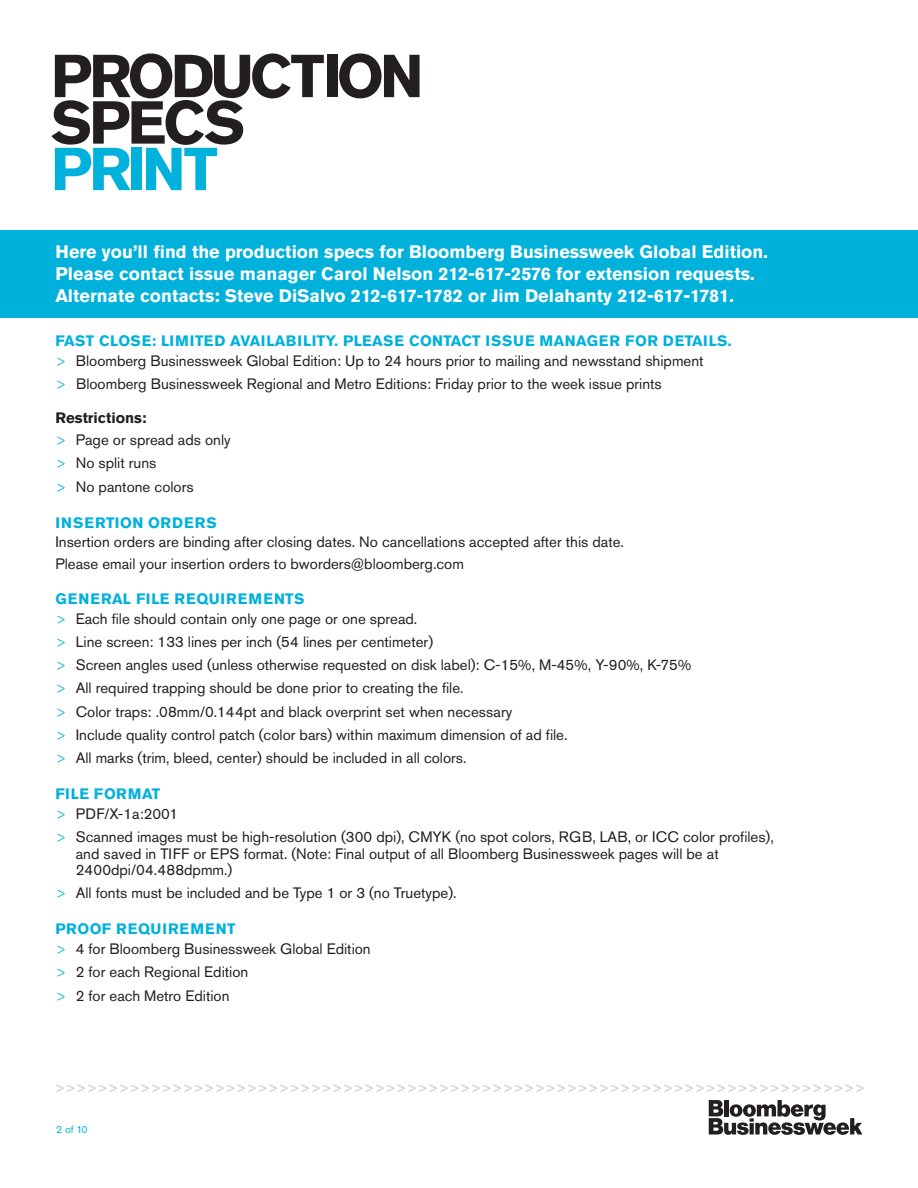
<style>
.page{position:relative;width:918px;height:1188px;background:#fff}
.page>*{position:absolute;margin:0;border:0;box-sizing:border-box;transform-origin:0 0}
.t1{font:700 60px "Akzidenz Grotesk Std";letter-spacing:-.07em;color:#231f20}
.t2{font:700 60px "Akzidenz Grotesk Std";letter-spacing:-.05em;color:#231f20}
.t3{font:700 60px "Akzidenz Grotesk Std";letter-spacing:-.06em;color:#00b1dc}
.TEXT_01{font:700 18px "Akzidenz Grotesk Std";color:#fff}
.TEXT_W_BULLECTS{font:15px/16.5px "Akzidenz Grotesk Std";color:#231f20}
.TEXT_01-2{font:15px "Akzidenz Grotesk Std";color:#231f20}
.SUBTILE_01{font:700 15px "Akzidenz Grotesk Std";letter-spacing:.025em;color:#00b1dc}
.SUBTILE_01-2{font:700 15px "Akzidenz Grotesk Std";letter-spacing:.065em;color:#00b1dc}
.SUBTILE_01-3{font:700 15px "Akzidenz Grotesk Std";letter-spacing:.055em;color:#00b1dc}
.TEXT_01-3{font:700 15px "Akzidenz Grotesk Std";color:#231f20}
.t4{font:10.5px "Akzidenz Grotesk BE";color:#babbbe}
.TEXT_01-4{font:10.5px "Akzidenz Grotesk Std";color:#00b1dc}
.s1{font-weight:300;color:#00b1dc}
</style>
<div class="page">
<svg style="left:709px;top:1100px;width:154px;height:35px"></svg>
<div style="left:0;top:231px;width:918px;height:87px;background:#00b1dc"></div>
<p class="t1" style="left:51px;top:42px;width:374px">PRODUCTION</p>
<p class="t2" style="left:51px;top:88px;width:196px">SPECS</p>
<p class="t3" style="left:51px;top:135px;width:168px">PRINT</p>
<p class="TEXT_01" style="left:56px;top:241px;width:714px">Here you’ll find the production specs for Bloomberg Businessweek Global Edition.</p>
<p class="TEXT_01" style="left:56px;top:263px;width:701px">Please contact issue manager Carol Nelson 212-617-2576 for extension requests.</p>
<p class="TEXT_01" style="left:56px;top:285px;width:680px">Alternate contacts: Steve DiSalvo 212-617-1782 or Jim Delahanty 212-617-1781.</p>
<p class="SUBTILE_01" style="left:56px;top:332px;width:678px">FAST CLOSE: LIMITED AVAILABILITY. PLEASE CONTACT ISSUE MANAGER FOR DETAILS.</p>
<p class="TEXT_W_BULLECTS" style="left:56px;top:352px;width:650px"><span class="s1">&gt;</span> Bloomberg Businessweek Global Edition: Up to 24 hours prior to mailing and newsstand shipment</p>
<p class="TEXT_W_BULLECTS" style="left:56px;top:376px;width:608px"><span class="s1">&gt;</span> Bloomberg Businessweek Regional and Metro Editions: Friday prior to the week issue prints</p>
<p class="TEXT_01-3" style="left:56px;top:409px;width:92px">Restrictions:</p>
<p class="TEXT_W_BULLECTS" style="left:56px;top:432px;width:177px"><span class="s1">&gt;</span> Page or spread ads only</p>
<p class="TEXT_W_BULLECTS" style="left:56px;top:455px;width:102px"><span class="s1">&gt;</span> No split runs</p>
<p class="TEXT_W_BULLECTS" style="left:56px;top:478px;width:140px"><span class="s1">&gt;</span> No pantone colors</p>
<p class="SUBTILE_01-2" style="left:56px;top:514px;width:163px">INSERTION ORDERS</p>
<p class="TEXT_01-2" style="left:56px;top:533px;width:570px">Insertion orders are binding after closing dates. No cancellations accepted after this date.</p>
<p class="TEXT_01-2" style="left:56px;top:555px;width:410px">Please email your insertion orders to bworders@bloomberg.com</p>
<p class="SUBTILE_01-2" style="left:56px;top:590px;width:250px">GENERAL FILE REQUIREMENTS</p>
<p class="TEXT_W_BULLECTS" style="left:56px;top:610px;width:363px"><span class="s1">&gt;</span> Each file should contain only one page or one spread.</p>
<p class="TEXT_W_BULLECTS" style="left:56px;top:633px;width:379px"><span class="s1">&gt;</span> Line screen: 133 lines per inch (54 lines per centimeter)</p>
<p class="TEXT_W_BULLECTS" style="left:56px;top:657px;width:637px"><span class="s1">&gt;</span> Screen angles used (unless otherwise requested on disk label): C-15%, M-45%, Y-90%, K-75%</p>
<p class="TEXT_W_BULLECTS" style="left:56px;top:680px;width:410px"><span class="s1">&gt;</span> All required trapping should be done prior to creating the file.</p>
<p class="TEXT_W_BULLECTS" style="left:56px;top:703px;width:458px"><span class="s1">&gt;</span> Color traps: .08mm/0.144pt and black overprint set when necessary</p>
<p class="TEXT_W_BULLECTS" style="left:56px;top:726px;width:514px"><span class="s1">&gt;</span> Include quality control patch (color bars) within maximum dimension of ad file.</p>
<p class="TEXT_W_BULLECTS" style="left:56px;top:750px;width:413px"><span class="s1">&gt;</span> All marks (trim, bleed, center) should be included in all colors.</p>
<p class="SUBTILE_01" style="left:56px;top:785px;width:106px">FILE FORMAT</p>
<p class="TEXT_W_BULLECTS" style="left:56px;top:805px;width:124px"><span class="s1">&gt;</span> PDF/X-1a:2001</p>
<p class="TEXT_W_BULLECTS" style="left:76px;top:828px;width:700px;text-indent:-20px"><span class="s1">&gt;</span> Scanned images must be high-resolution (300 dpi), CMYK (no spot colors, RGB, LAB, or ICC color profiles), and saved in TIFF or EPS format. (Note: Final output of all Bloomberg Businessweek pages will be at<br>2400dpi/04.488dpmm.)</p>
<p class="TEXT_W_BULLECTS" style="left:56px;top:885px;width:403px"><span class="s1">&gt;</span> All fonts must be included and be Type 1 or 3 (no Truetype).</p>
<p class="SUBTILE_01-3" style="left:56px;top:920px;width:181px">PROOF REQUIREMENT</p>
<p class="TEXT_W_BULLECTS" style="left:56px;top:940px;width:317px"><span class="s1">&gt;</span> 4 for Bloomberg Businessweek Global Edition</p>
<p class="TEXT_W_BULLECTS" style="left:56px;top:964px;width:194px"><span class="s1">&gt;</span> 2 for each Regional Edition</p>
<p class="TEXT_W_BULLECTS" style="left:56px;top:987px;width:176px"><span class="s1">&gt;</span> 2 for each Metro Edition</p>
<p class="t4" style="left:57px;top:1082px;width:809px">&gt; &gt; &gt; &gt; &gt; &gt; &gt; &gt; &gt; &gt; &gt; &gt; &gt; &gt; &gt; &gt; &gt; &gt; &gt; &gt; &gt; &gt; &gt; &gt; &gt; &gt; &gt; &gt; &gt; &gt; &gt; &gt; &gt; &gt; &gt; &gt; &gt; &gt; &gt; &gt; &gt; &gt; &gt; &gt; &gt; &gt; &gt; &gt; &gt; &gt; &gt; &gt; &gt; &gt; &gt; &gt; &gt; &gt; &gt; &gt; &gt; &gt; &gt; &gt; &gt; &gt; &gt; &gt; &gt; &gt; &gt; &gt; &gt; &gt; &gt; &gt;</p>
<p class="TEXT_01-4" style="left:56px;top:1123px;width:33px">2 of 10</p>
</div>
